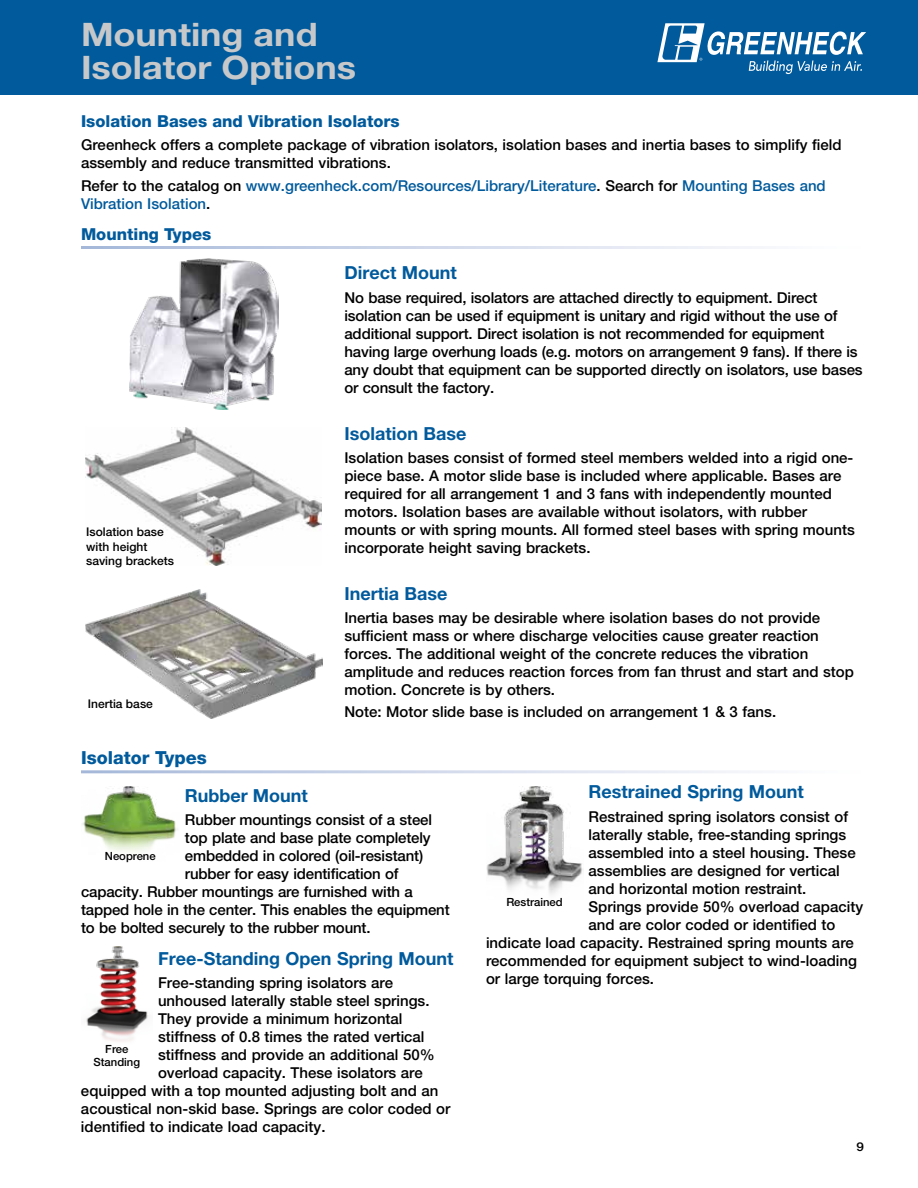
<style>
.page{position:relative;width:918px;height:1188px;background:#fff}
.page>*{position:absolute;margin:0;border:0;box-sizing:border-box;transform-origin:0 0}
.t1{font:700 32.4px/33px "Helvetica Neue LT Std";color:#c7c8ca;scale:1.11 1}
.t2{font:700 18px "Helvetica Neue LT Std";color:#005a9c}
.t3{font:800 18px "Helvetica Neue LT Std";color:#005a9c}
.t4{font:800 16.5px "Helvetica Neue LT Std";color:#005a9c}
.t5{font:500 15px/18px "Helvetica Neue LT Std";color:#000}
.t6{font:500 15px/18px "Helvetica Neue LT Std";color:#005a9c}
.t7{font:500 12.15px "Helvetica Neue LT Std";color:#000;scale:1.11 1}
.t8{font:500 12px/14.4px "Helvetica Neue LT Std";color:#000}
.t9{font:500 11.25px/13.5px "Helvetica Neue LT Std";color:#000;text-align:center}
.s1{color:#000}
</style>
<div class="page">
<div style="left:0;top:0;width:918px;height:94px;background:#005a9c"></div>
<img style="left:486px;top:787px;width:97px;height:108px">
<img style="left:82px;top:786px;width:95px;height:67px">
<img style="left:86px;top:947px;width:62px;height:95px">
<img style="left:129px;top:259px;width:149px;height:151px">
<img style="left:85px;top:427px;width:237px;height:139px">
<img style="left:85px;top:590px;width:237px;height:128px">
<svg style="left:657px;top:23px;width:209px;height:51px"></svg>
<h1 class="t1" style="left:81px;top:17px;width:249px">Mounting and<br>Isolator Options</h1>
<p class="t4" style="left:81px;top:111px;width:320px">Isolation Bases and Vibration Isolators</p>
<p class="t5" style="left:81px;top:135px;width:762px">Greenheck offers a complete package of vibration isolators, isolation bases and inertia bases to simplify field assembly and reduce transmitted vibrations.</p>
<p class="t6" style="left:81px;top:177px;width:746px"><span class="s1">Refer to the catalog on</span> www.greenheck.com/Resources/Library/Literature<span class="s1">. Search for</span> Mounting Bases and<br>Vibration Isolation<span class="s1">.</span></p>
<p class="t4" style="left:81px;top:225px;width:132px">Mounting Types</p>
<p class="t8" style="left:86px;top:525px;width:89px">Isolation base with height saving brackets</p>
<p class="t8" style="left:88px;top:696px;width:66px">Inertia base</p>
<p class="t2" style="left:344px;top:262px;width:114px">Direct Mount</p>
<p class="t5" style="left:344px;top:288px;width:520px">No base required, isolators are attached directly to equipment. Direct isolation can be used if equipment is unitary and rigid without the use of additional support. Direct isolation is not recommended for equipment having large overhung loads (e.g. motors on arrangement 9 fans). If there is any doubt that equipment can be supported directly on isolators, use bases or consult the factory.</p>
<p class="t2" style="left:344px;top:422px;width:124px">Isolation Base</p>
<p class="t5" style="left:344px;top:448px;width:512px">Isolation bases consist of formed steel members welded into a rigid one&shy;piece base. A motor slide base is included where applicable. Bases are required for all arrangement 1 and 3 fans with independently mounted motors. Isolation bases are available without isolators, with rubber mounts or with spring mounts. All formed steel bases with spring mounts incorporate height saving brackets.</p>
<p class="t2" style="left:344px;top:582px;width:105px">Inertia Base</p>
<p class="t5" style="left:344px;top:609px;width:511px">Inertia bases may be desirable where isolation bases do not provide sufficient mass or where discharge velocities cause greater reaction forces. The additional weight of the concrete reduces the vibration amplitude and reduces reaction forces from fan thrust and start and stop motion. Concrete is by others.</p>
<p class="t5" style="left:344px;top:702px;width:433px">Note: Motor slide base is included on arrangement 1 &amp; 3 fans.</p>
<p class="t3" style="left:81px;top:747px;width:127px">Isolator Types</p>
<p class="t2" style="left:185px;top:784px;width:125px">Rubber Mount</p>
<p class="t5" style="left:185px;top:811px;width:249px">Rubber mountings consist of a steel</p>
<p class="t5" style="left:185px;top:829px;width:247px">top plate and base plate completely</p>
<p class="t5" style="left:185px;top:847px;width:240px">embedded in colored (oil-resistant)</p>
<p class="t5" style="left:185px;top:865px;width:215px">rubber for easy identification of</p>
<p class="t5" style="left:81px;top:883px;width:333px">capacity. Rubber mountings are furnished with a</p>
<p class="t5" style="left:81px;top:901px;width:370px">tapped hole in the center. This enables the equipment</p>
<p class="t5" style="left:81px;top:919px;width:291px">to be bolted securely to the rubber mount.</p>
<p class="t2" style="left:158px;top:947px;width:297px">Free-Standing Open Spring Mount</p>
<p class="t5" style="left:158px;top:974px;width:236px">Free-standing spring isolators are</p>
<p class="t5" style="left:158px;top:992px;width:273px">unhoused laterally stable steel springs.</p>
<p class="t5" style="left:158px;top:1010px;width:246px">They provide a minimum horizontal</p>
<p class="t5" style="left:158px;top:1028px;width:268px">stiffness of 0.8 times the rated vertical</p>
<p class="t5" style="left:158px;top:1046px;width:278px">stiffness and provide an additional 50%</p>
<p class="t5" style="left:158px;top:1064px;width:266px">overload capacity. These isolators are</p>
<p class="t5" style="left:81px;top:1082px;width:359px">equipped with a top mounted adjusting bolt and an</p>
<p class="t5" style="left:81px;top:1100px;width:371px">acoustical non-skid base. Springs are color coded or</p>
<p class="t5" style="left:81px;top:1118px;width:246px">identified to indicate load capacity.</p>
<p class="t9" style="left:105px;top:849px;width:52px">Neoprene</p>
<p class="t9" style="left:94px;top:1042px;width:48px">Free<br>Standing</p>
<p class="t2" style="left:589px;top:781px;width:217px">Restrained Spring Mount</p>
<p class="t5" style="left:589px;top:807px;width:261px">Restrained spring isolators consist of</p>
<p class="t5" style="left:589px;top:825px;width:259px">laterally stable, free-standing springs</p>
<p class="t5" style="left:589px;top:843px;width:269px">assembled into a steel housing. These</p>
<p class="t5" style="left:589px;top:861px;width:253px">assemblies are designed for vertical</p>
<p class="t5" style="left:589px;top:879px;width:219px">and horizontal motion restraint.</p>
<p class="t5" style="left:589px;top:897px;width:276px">Springs provide 50% overload capacity</p>
<p class="t5" style="left:589px;top:915px;width:248px">and are color coded or identified to</p>
<p class="t5" style="left:486px;top:933px;width:369px">indicate load capacity. Restrained spring mounts are</p>
<p class="t5" style="left:486px;top:951px;width:373px">recommended for equipment subject to wind-loading</p>
<p class="t5" style="left:486px;top:969px;width:170px">or large torquing forces.</p>
<p class="t9" style="left:506px;top:895px;width:58px">Restrained</p>
<p class="t7" style="left:856px;top:1140px;width:8px">9</p>
</div>
